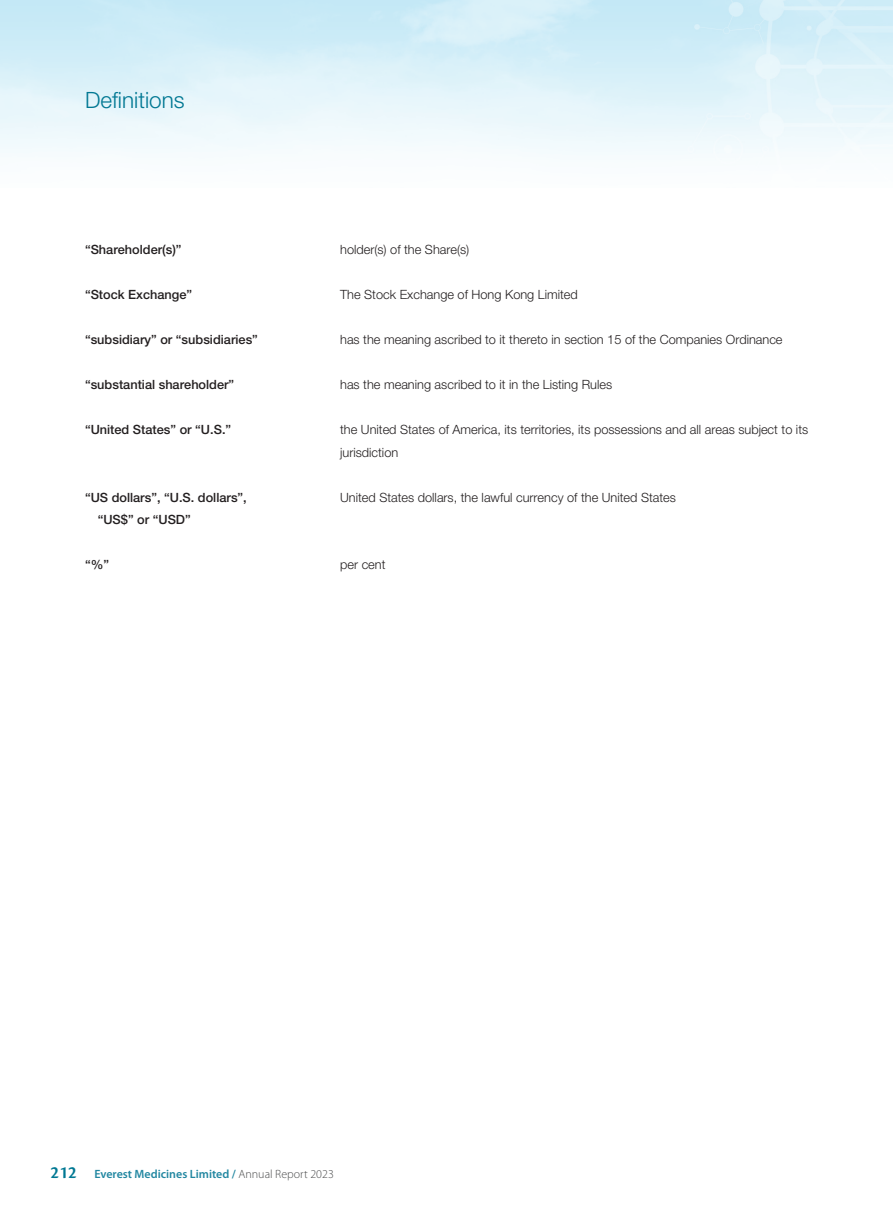
<style>
.page{position:relative;width:893px;height:1212px;background:#fff}
.page>*{position:absolute;margin:0;border:0;box-sizing:border-box;transform-origin:0 0}
.t1{font:300 22.5px "Helvetica Neue LT Std";color:#017893}
._50_Table_txt{font:300 12.75px/22.5px "Helvetica Neue LT Std";color:#231f20}
._50_Table_txt-2{font:500 12.75px/22.5px "Helvetica Neue LT Std";color:#231f20}
.t2{font:600 12px "Myriad Pro";color:#2287a1}
.s1{font-family:"Cronos Pro";font-size:18px;color:#017893}
.s2{font-weight:300;color:#4b4c4d}
</style>
<div class="page">
<h1 class="t1" style="left:85px;top:86px;width:101px">Definitions</h1>
<p class="_50_Table_txt-2" style="left:85px;top:238px;width:98px">“Shareholder(s)”</p>
<p class="_50_Table_txt" style="left:340px;top:238px;width:131px">holder(s) of the Share(s)</p>
<p class="_50_Table_txt-2" style="left:85px;top:283px;width:109px">“Stock Exchange”</p>
<p class="_50_Table_txt" style="left:340px;top:283px;width:239px">The Stock Exchange of Hong Kong Limited</p>
<p class="_50_Table_txt-2" style="left:85px;top:328px;width:174px">“subsidiary” or “subsidiaries”</p>
<p class="_50_Table_txt" style="left:340px;top:328px;width:444px">has the meaning ascribed to it thereto in section 15 of the Companies Ordinance</p>
<p class="_50_Table_txt-2" style="left:85px;top:373px;width:151px">“substantial shareholder”</p>
<p class="_50_Table_txt" style="left:340px;top:373px;width:274px">has the meaning ascribed to it in the Listing Rules</p>
<p class="_50_Table_txt-2" style="left:85px;top:418px;width:148px">“United States” or “U.S.”</p>
<p class="_50_Table_txt" style="left:340px;top:418px;width:470px">the United States of America, its territories, its possessions and all areas subject to its jurisdiction</p>
<p class="_50_Table_txt-2" style="left:98px;top:486px;width:151px;text-indent:-13px">“US dollars”, “U.S. dollars”, “US$” or “USD”</p>
<p class="_50_Table_txt" style="left:340px;top:486px;width:337px">United States dollars, the lawful currency of the United States</p>
<p class="_50_Table_txt-2" style="left:85px;top:553px;width:26px">“%”</p>
<p class="_50_Table_txt" style="left:340px;top:553px;width:47px">per cent</p>
<p class="t2" style="left:51px;top:1166px;width:285px"><span class="s1">212</span> Everest Medicines Limited / <span class="s2">Annual Report 2023</span></p>
</div>
